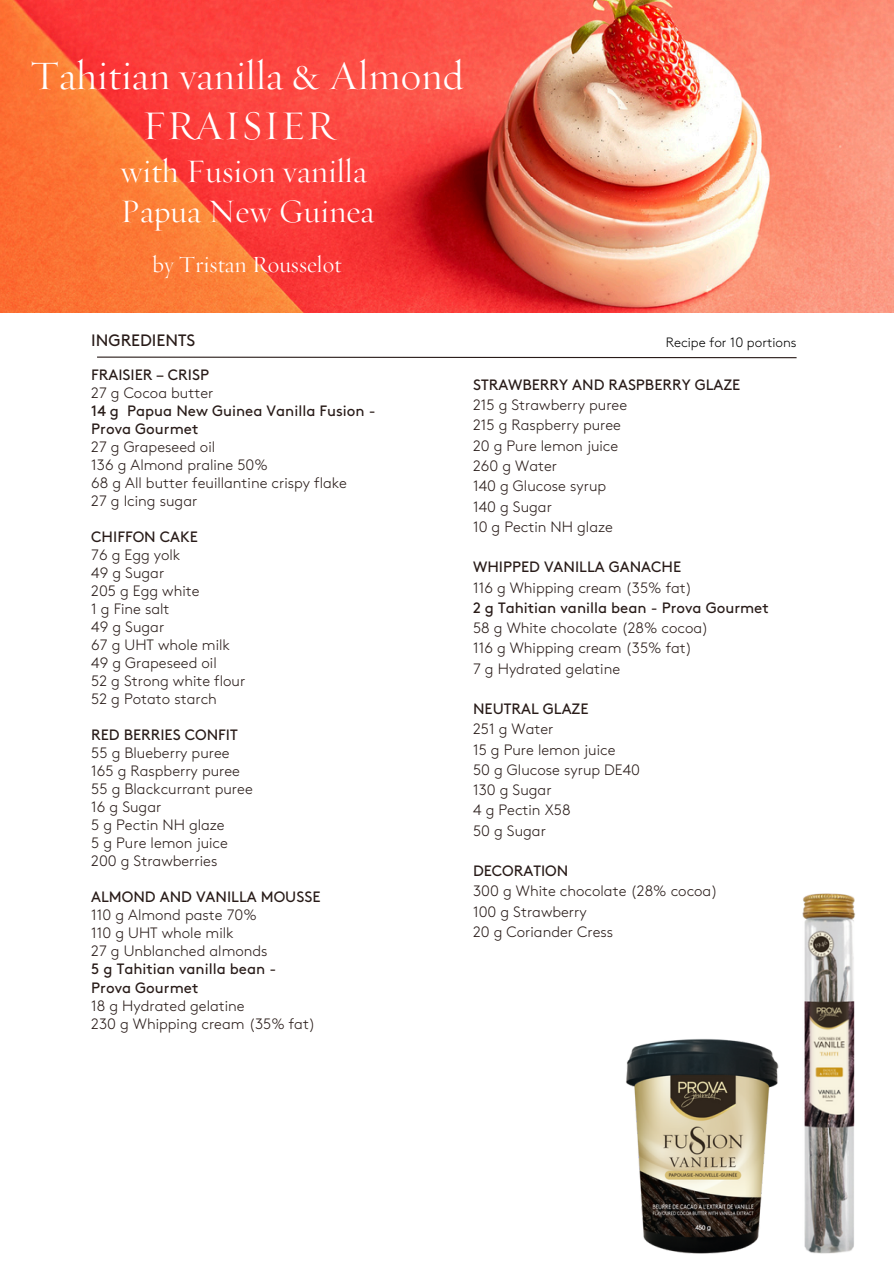
<style>
.page{position:relative;width:894px;height:1264px;background:#fff}
.page>*{position:absolute;margin:0;border:0;box-sizing:border-box;transform-origin:0 0}
.t1{font:41.85px/49.9px "Requiem Fine HTF Roman";color:#fff;text-align:center}
.t2{font:33.75px/40.3px "Requiem Fine HTF Roman";color:#fff}
.t3{font:23.7px "Requiem Fine HTF Roman";color:#fff}
.t4{font:16.5px "Brown";color:#281b18}
.t5{font:300 15px/18px "Brown";color:#281b18}
.t6{font:15px/20.2px "Brown";color:#281b18}
.t7{font:300 13.5px "Brown";color:#000}
.s1{font-weight:400}
.s2{font-weight:300}
</style>
<div class="page">
<img style="left:802px;top:893px;width:53px;height:361px">
<img style="left:626px;top:1027px;width:194px;height:227px">
<img style="left:0;top:0;width:893px;height:313px">
<svg style="left:97px;top:356px;width:700px;height:3px"></svg>
<h3 class="t1" style="left:30px;top:52px;width:435px">Tahitian vanilla &amp; Almond<br>FRAISIER</h3>
<h3 class="t2" style="left:120px;top:152px;width:255px">with Fusion vanilla<br>Papua New Guinea</h3>
<h4 class="t3" style="left:152px;top:251px;width:191px">by Tristan Rousselot</h4>
<p class="t4" style="left:91px;top:334px;width:106px">INGREDIENTS</p>
<h1 class="t5" style="left:91px;top:367px;width:286px"><span class="s1">FRAISIER – CRISP<br></span>27 g Cocoa butter<br><span class="s1">14 g Papua New Guinea Vanilla Fusion -<br>Prova Gourmet<br></span>27 g Grapeseed oil<br>136 g Almond praline 50%<br>68 g All butter feuillantine crispy flake<br>27 g Icing sugar</h1>
<h2 class="t5" style="left:91px;top:529px;width:155px"><span class="s1">CHIFFON CAKE<br></span>76 g Egg yolk<br>49 g Sugar<br>205 g Egg white<br>1 g Fine salt<br>49 g Sugar<br>67 g UHT whole milk<br>49 g Grapeseed oil<br>52 g Strong white flour</h2>
<h3 class="t5" style="left:91px;top:691px;width:127px">52 g Potato starch</h3>
<h3 class="t5" style="left:91px;top:727px;width:163px"><span class="s1">RED BERRIES CONFIT<br></span>55 g Blueberry puree<br>165 g Raspberry puree<br>55 g Blackcurrant puree<br>16 g Sugar<br>5 g Pectin NH glaze<br>5 g Pure lemon juice<br>200 g Strawberries</h3>
<h3 class="t6" style="left:91px;top:888px;width:231px">ALMOND AND VANILLA MOUSSE</h3>
<h4 class="t5" style="left:91px;top:907px;width:225px">110 g Almond paste 70%<br>110 g UHT whole milk<br>27 g Unblanched almonds<br><span class="s1">5 g Tahitian vanilla bean -<br>Prova Gourmet<br></span>18 g Hydrated gelatine<br>230 g Whipping cream (35% fat)</h4>
<p class="t7" style="left:665px;top:337px;width:132px">Recipe for 10 portions</p>
<h4 class="t5" style="left:473px;top:375px;width:269px;line-height:20.2px"><span class="s1">STRAWBERRY AND RASPBERRY GLAZE<br></span>215 g Strawberry puree<br>215 g Raspberry puree<br>20 g Pure lemon juice<br>260 g Water<br>140 g Glucose syrup<br>140 g Sugar<br>10 g Pectin NH glaze</h4>
<h4 class="t5" style="left:473px;top:558px;width:297px;line-height:20.2px"><span class="s1">WHIPPED VANILLA GANACHE<br></span>116 g Whipping cream (35% fat)<br><span class="s1">2 g Tahitian vanilla bean - Prova Gourmet<br></span>58 g White chocolate (28% cocoa)<br>116 g Whipping cream (35% fat)<br>7 g Hydrated gelatine</h4>
<h4 class="t6" style="left:473px;top:699px;width:117px">NEUTRAL GLAZE<br><span class="s2">251 g Water</span></h4>
<h4 class="t5" style="left:473px;top:740px;width:168px;line-height:20.2px">15 g Pure lemon juice<br>50 g Glucose syrup DE40<br>130 g Sugar<br>4 g Pectin X58<br>50 g Sugar</h4>
<h4 class="t5" style="left:473px;top:861px;width:246px;line-height:20.2px"><span class="s1">DECORATION<br></span>300 g White chocolate (28% cocoa)</h4>
<p class="t5" style="left:473px;top:902px;width:142px;line-height:20.2px">100 g Strawberry<br>20 g Coriander Cress</p>
</div>
